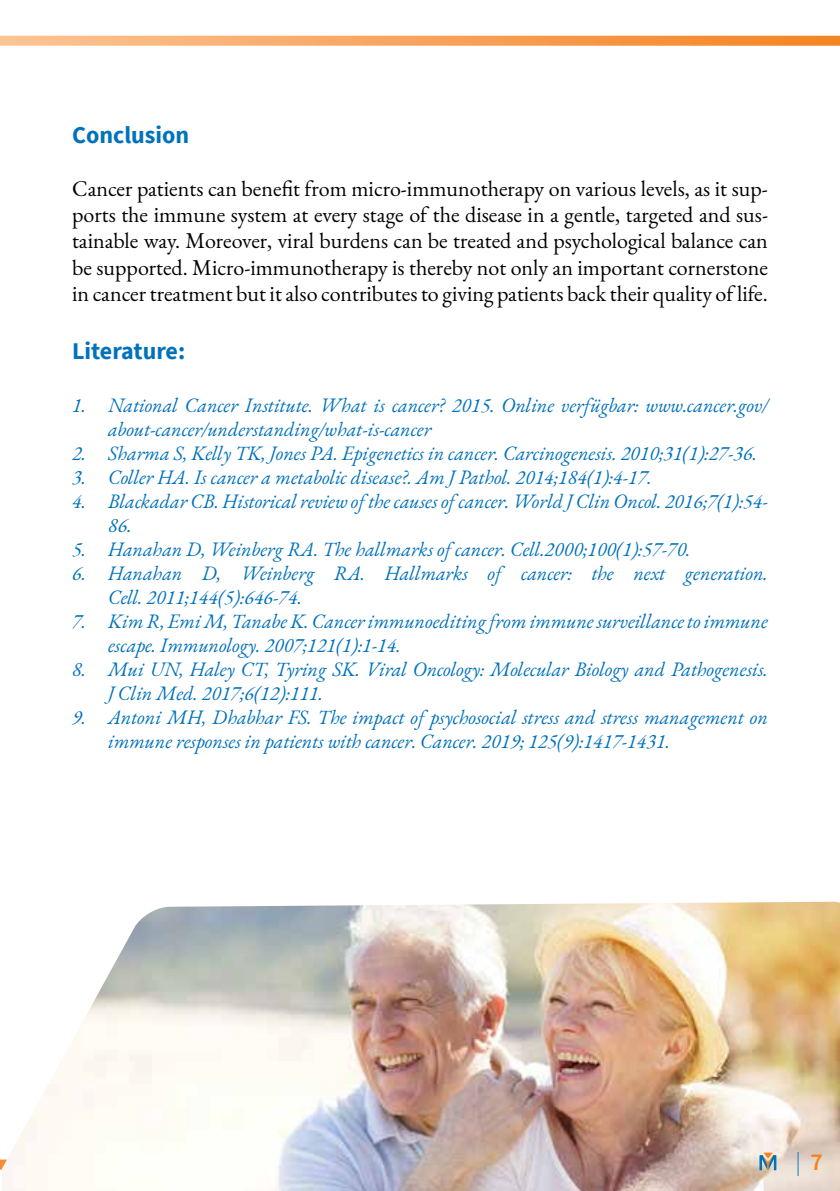
<style>
.page{position:relative;width:840px;height:1191px;background:#fff}
.page>*{position:absolute;margin:0;border:0;box-sizing:border-box;transform-origin:0 0}
.t1{font:700 24px "Source Sans Pro";color:#0072bc}
.t2{font:300 24px "Source Sans Pro";color:#0072bc}
.t3{font:22px/26.4px "EB Garamond";color:#000;text-align:justify}
.t4{font:italic 20px/24px "EB Garamond";color:#0072bc}
.s1{font-weight:600;color:#f58220}
</style>
<div class="page">
<svg style="left:0;top:36px;width:839px;height:10px;background:#f9a660"></svg>
<img style="left:2px;top:901px;width:837px;height:290px">
<svg style="left:759px;top:1152px;width:17px;height:18px"></svg>
<p class="t1" style="left:72px;top:119px;width:119px">Conclusion</p>
<p class="t3" style="left:72px;top:175px;width:697px">Cancer patients can benefit from micro-immunotherapy on various levels, as it sup&shy;ports the immune system at every stage of the disease in a gentle, targeted and sus&shy;tainable way. Moreover, viral burdens can be treated and psychological balance can be supported. Micro-immunotherapy is thereby not only an important cornerstone in cancer treatment but it also contributes to giving patients back their quality of life.</p>
<p class="t1" style="left:72px;top:335px;width:115px">Literature:</p>
<p class="t4" style="left:108px;top:393px;width:661px;text-indent:-36px">1. National Cancer Institute. What is cancer? 2015. Online verfügbar: www.cancer.gov/ about-cancer/understanding/what-is-cancer</p>
<p class="t4" style="left:72px;top:441px;width:686px">2. Sharma S, Kelly TK, Jones PA. Epigenetics in cancer. Carcinogenesis. 2010;31(1):27-36.</p>
<p class="t4" style="left:72px;top:465px;width:581px">3. Coller HA. Is cancer a metabolic disease?. Am J Pathol. 2014;184(1):4-17.</p>
<p class="t4" style="left:108px;top:489px;width:661px;text-indent:-36px">4. Blackadar CB. Historical review of the causes of cancer. World J Clin Oncol. 2016;7(1):54-<br>86.</p>
<p class="t4" style="left:72px;top:537px;width:619px">5. Hanahan D, Weinberg RA. The hallmarks of cancer. Cell.2000;100(1):57-70.</p>
<p class="t4" style="left:108px;top:561px;width:661px;text-indent:-36px">6. Hanahan D, Weinberg RA. Hallmarks of cancer: the next generation.<br>Cell. 2011;144(5):646-74.</p>
<p class="t4" style="left:108px;top:609px;width:661px;text-indent:-36px">7. Kim R, Emi M, Tanabe K. Cancer immunoediting from immune surveillance to immune escape. Immunology. 2007;121(1):1-14.</p>
<p class="t4" style="left:108px;top:657px;width:661px;text-indent:-36px">8. Mui UN, Haley CT, Tyring SK. Viral Oncology: Molecular Biology and Pathogenesis.<br>J Clin Med. 2017;6(12):111.</p>
<p class="t4" style="left:108px;top:705px;width:661px;text-indent:-36px">9. Antoni MH, Dhabhar FS. The impact of psychosocial stress and stress management on immune responses in patients with cancer. Cancer. 2019; 125(9):1417-1431.</p>
<p class="t2" style="left:795px;top:1147px;width:29px">| <span class="s1">7</span></p>
</div>
